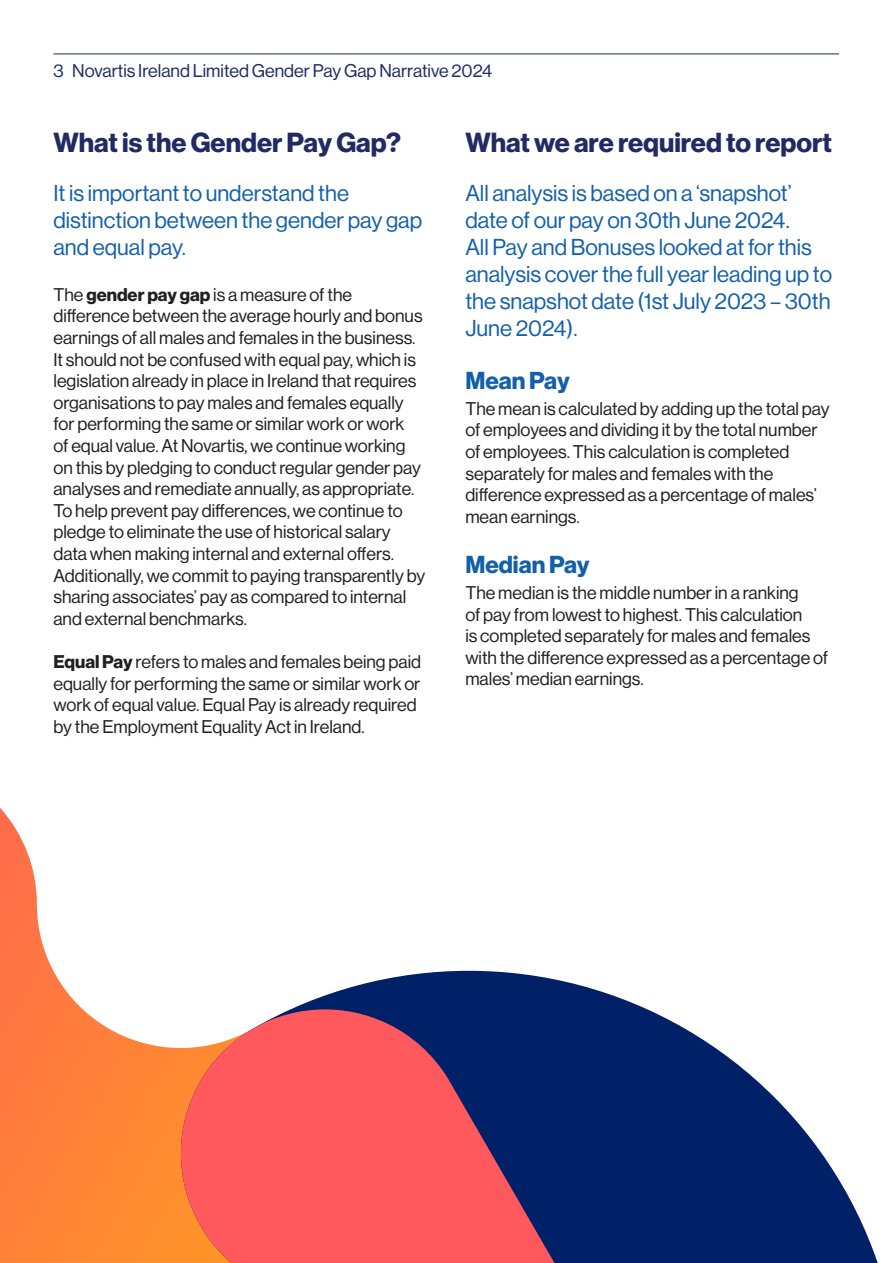
<style>
.page{position:relative;width:893px;height:1263px;background:#fff}
.page>*{position:absolute;margin:0;border:0;box-sizing:border-box;transform-origin:0 0}
.t1{font:700 27px "Volta Modern Display 75";color:#212a63}
.t2{font:700 24px "Volta Modern Display 75";color:#1360aa}
.t3{font:22.5px/27px "Volta Modern Display 55 Roman";color:#1360aa}
.t4{font:18px/21.6px "Volta Modern Display 55 Roman";color:#231f20}
.t5{font:18px "Volta Modern Display 55 Roman";color:#202b64}
.s1{font-family:"Volta Modern Display 75";font-weight:700}
</style>
<div class="page">
<svg style="left:0;top:808px;width:181px;height:455px"></svg>
<svg style="left:305px;top:970px;width:573px;height:293px;fill:#002068"></svg>
<svg style="left:181px;top:1003px;width:432px;height:260px;background:#ac4c64"></svg>
<hr style="left:53px;top:54px;width:786px;height:1px;background:#202b64">
<p class="t5" style="left:53px;top:61px;width:440px">3 Novartis Ireland Limited Gender Pay Gap Narrative 2024</p>
<p class="t1" style="left:53px;top:127px;width:349px">What is the Gender Pay Gap?</p>
<p class="t3" style="left:53px;top:179px;width:370px">It is important to understand the distinction between the gender pay gap and equal pay.</p>
<p class="t4" style="left:53px;top:283px;width:373px">The <span class="s1">gender pay gap</span> is a measure of the difference between the average hourly and bonus earnings of all males and females in the business.<br>It should not be confused with equal pay, which is legislation already in place in Ireland that requires organisations to pay males and females equally for performing the same or similar work or work<br>of equal value. At Novartis, we continue working on this by pledging to conduct regular gender pay analyses and remediate annually, as appropriate.<br>To help prevent pay differences, we continue to pledge to eliminate the use of historical salary data when making internal and external offers.<br>Additionally, we commit to paying transparently by sharing associates’ pay as compared to internal and external benchmarks.</p>
<p class="t4" style="left:53px;top:651px;width:369px"><span class="s1">Equal Pay</span> refers to males and females being paid equally for performing the same or similar work or work of equal value. Equal Pay is already required by the Employment Equality Act in Ireland.</p>
<p class="t1" style="left:465px;top:127px;width:368px">What we are required to report</p>
<p class="t3" style="left:465px;top:179px;width:368px">All analysis is based on a ‘snapshot’ date of our pay on 30th June 2024.<br>All Pay and Bonuses looked at for this analysis cover the full year leading up to the snapshot date (1st July 2023 – 30th<br>June 2024).</p>
<p class="t2" style="left:465px;top:366px;width:106px">Mean Pay</p>
<p class="t4" style="left:465px;top:397px;width:366px">The mean is calculated by adding up the total pay of employees and dividing it by the total number of employees. This calculation is completed separately for males and females with the difference expressed as a percentage of males’ mean earnings.</p>
<p class="t2" style="left:465px;top:551px;width:126px">Median Pay</p>
<p class="t4" style="left:465px;top:582px;width:364px">The median is the middle number in a ranking<br>of pay from lowest to highest. This calculation<br>is completed separately for males and females with the difference expressed as a percentage of males’ median earnings.</p>
</div>
